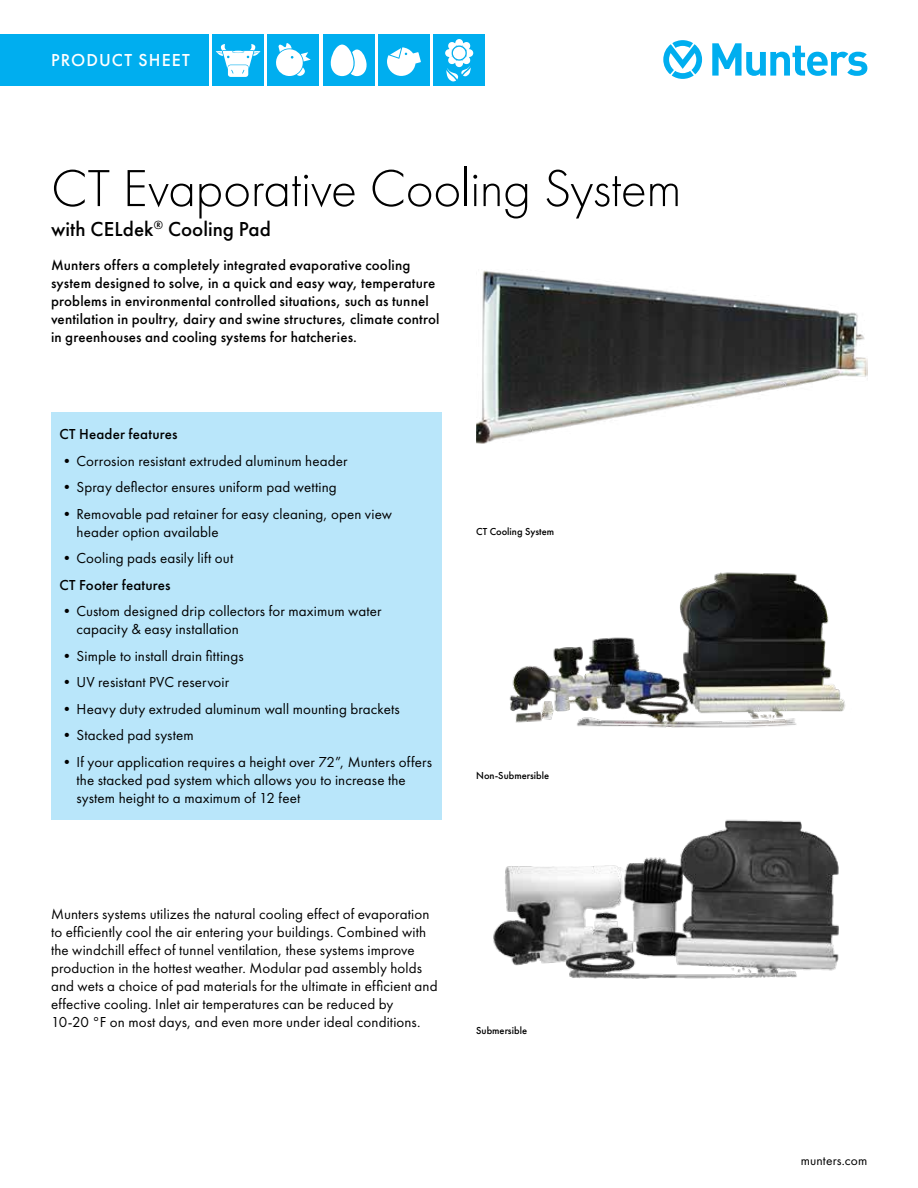
<style>
.page{position:relative;width:918px;height:1188px;background:#fff}
.page>*{position:absolute;margin:0;border:0;box-sizing:border-box;transform-origin:0 0}
.t1{font:54px "Futura PT Light";letter-spacing:-.01em;color:#000}
.t2{font:21px "Futura PT Medium";letter-spacing:.005em;color:#000}
.t3{font:18px "Futura PT Medium";letter-spacing:.065em;color:#fff}
.t4{font:15px/18px "Futura PT";letter-spacing:.01em;color:#000}
.t5{font:15px/18px "Futura PT Medium";letter-spacing:.01em;color:#000}
.t6{font:13.5px "Futura PT";letter-spacing:.01em;color:#000}
.t7{font:10.5px "Futura PT Medium";color:#000}
</style>
<div class="page">
<div style="left:378px;top:34px;width:51px;height:51px;background:#00aeef"></div>
<svg style="left:387px;top:47px;width:34px;height:29px"></svg>
<div style="left:0;top:34px;width:208px;height:51px;background:#00aeef"></div>
<svg style="left:712px;top:43px;width:155px;height:33px"></svg>
<svg style="left:663px;top:40px;width:39px;height:39px"></svg>
<div style="left:268px;top:34px;width:51px;height:51px;background:#00aeef"></div>
<svg style="left:276px;top:43px;width:35px;height:33px"></svg>
<div style="left:323px;top:34px;width:51px;height:51px;background:#00aeef"></div>
<svg style="left:330px;top:45px;width:37px;height:31px"></svg>
<div style="left:213px;top:34px;width:51px;height:51px;background:#00aeef"></div>
<svg style="left:216px;top:44px;width:44px;height:33px"></svg>
<div style="left:434px;top:34px;width:51px;height:51px;background:#00aeef"></div>
<svg style="left:445px;top:39px;width:29px;height:43px"></svg>
<img style="left:509px;top:572px;width:337px;height:156px">
<img style="left:493px;top:819px;width:346px;height:160px">
<img style="left:476px;top:270px;width:391px;height:173px">
<div style="left:51px;top:413px;width:391px;height:407px;background:#b9e6fa"></div>
<p class="t3" style="left:51px;top:49px;width:140px">PRODUCT SHEET</p>
<h1 class="t1" style="left:51px;top:157px;width:632px">CT Evaporative Cooling System</h1>
<h2 class="t2" style="left:51px;top:217px;width:221px">with CELdek<sup>®</sup> Cooling Pad</h2>
<p class="t5" style="left:51px;top:256px;width:390px">Munters offers a completely integrated evaporative cooling system designed to solve, in a quick and easy way, temperature problems in environmental controlled situations, such as tunnel ventilation in poultry, dairy and swine structures, climate control in greenhouses and cooling systems for hatcheries.</p>
<p class="t5" style="left:60px;top:425px;width:119px">CT Header features</p>
<p class="t4" style="left:60px;top:452px;width:290px">•Corrosion resistant extruded aluminum header</p>
<p class="t4" style="left:60px;top:478px;width:279px">•Spray deflector ensures uniform pad wetting</p>
<p class="t4" style="left:77px;top:505px;width:317px;text-indent:-17px">•Removable pad retainer for easy cleaning, open view header option available</p>
<p class="t4" style="left:60px;top:549px;width:175px">•Cooling pads easily lift out</p>
<p class="t5" style="left:60px;top:576px;width:113px">CT Footer features</p>
<p class="t4" style="left:77px;top:602px;width:307px;text-indent:-17px">•Custom designed drip collectors for maximum water capacity &amp; easy installation</p>
<p class="t4" style="left:60px;top:647px;width:186px">•Simple to install drain fittings</p>
<p class="t4" style="left:60px;top:673px;width:171px">•UV resistant PVC reservoir</p>
<p class="t4" style="left:60px;top:700px;width:342px">•Heavy duty extruded aluminum wall mounting brackets</p>
<p class="t4" style="left:60px;top:726px;width:136px">•Stacked pad system</p>
<p class="t4" style="left:77px;top:753px;width:357px;text-indent:-17px">•If your application requires a height over 72”, Munters offers the stacked pad system which allows you to increase the system height to a maximum of 12 feet</p>
<p class="t7" style="left:476px;top:525px;width:79px">CT Cooling System</p>
<p class="t7" style="left:476px;top:770px;width:74px">Non-Submersible</p>
<p class="t4" style="left:51px;top:905px;width:388px">Munters systems utilizes the natural cooling effect of evaporation to efficiently cool the air entering your buildings. Combined with the windchill effect of tunnel ventilation, these systems improve production in the hottest weather. Modular pad assembly holds and wets a choice of pad materials for the ultimate in efficient and effective cooling. Inlet air temperatures can be reduced by<br>10-20 °F on most days, and even more under ideal conditions.</p>
<p class="t7" style="left:476px;top:1024px;width:52px">Submersible</p>
<p class="t6" style="left:801px;top:1153px;width:68px">munters.com</p>
</div>
